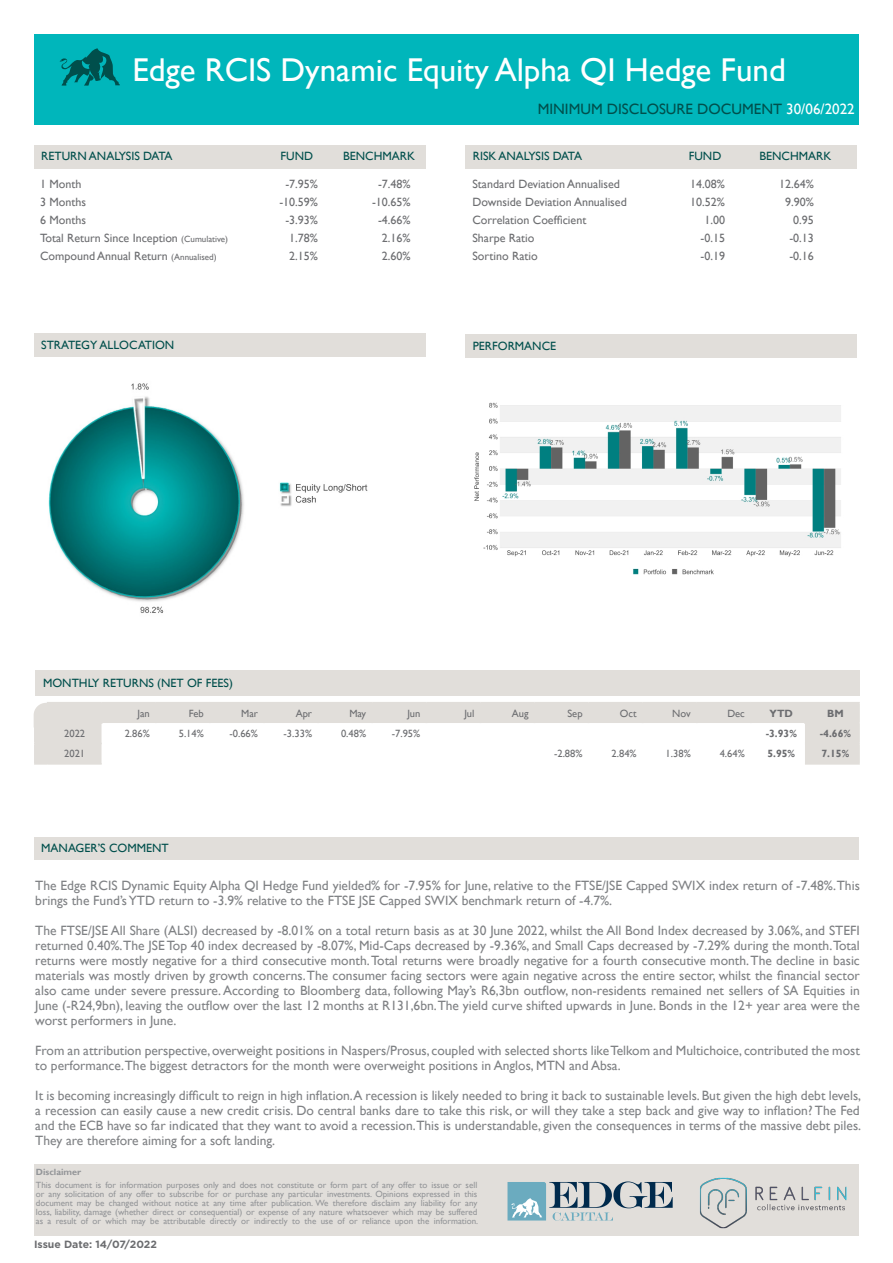
<style>
.page{position:relative;width:893px;height:1263px;background:#fff}
.page>*{position:absolute;margin:0;border:0;box-sizing:border-box;transform-origin:0 0}
.t1{font:33px "Gill Sans";color:#fff}
.t2{font:15px "Gill Sans";color:#004f4c}
.t3{font:13.5px/15px "Gill Sans";color:#808285}
.t4{font:12px "Gill Sans";color:#6c6d70}
.t5{font:12px "Gill Sans";color:#004f4c}
.t6{font:10.5px "Gill Sans";color:#6c6d70}
.t7{font:700 10.5px "Gill Sans";color:#6c6d70}
.t8{font:700 10.5px "Gotham";color:#6c6d70}
.t9{font:9px/9px "Gill Sans";color:#939598;text-align:justify}
.t10{font:700 9px "Gill Sans";color:#939598}
.s1{color:#fff}
.s2{font-size:9px}
</style>
<div class="page">
<div style="left:34px;top:34px;width:825px;height:90px;background:#00b6bb"></div>
<div style="left:34px;top:1164px;width:825px;height:71px;background:#e1deda"></div>
<svg style="left:507px;top:1181px;width:166px;height:40px"></svg>
<svg style="left:60px;top:48px;width:60px;height:38px"></svg>
<div style="left:34px;top:145px;width:391px;height:23px;background:#e1deda"></div>
<div style="left:466px;top:145px;width:391px;height:23px;background:#e1deda"></div>
<div style="left:34px;top:837px;width:825px;height:22px;background:#e1deda"></div>
<div style="left:34px;top:333px;width:391px;height:23px;background:#e1deda"></div>
<div style="left:466px;top:334px;width:391px;height:23px;background:#e1deda"></div>
<div style="left:35px;top:670px;width:824px;height:26px;background:#e1deda"></div>
<div style="left:60px;top:703px;width:798px;height:60px;background:#e1deda"></div>
<hr style="left:47px;top:702px;width:55px;height:1px;background:#e1deda">
<hr style="left:102px;top:702px;width:54px;height:1px;background:#e1deda">
<hr style="left:156px;top:702px;width:54px;height:1px;background:#e1deda">
<hr style="left:210px;top:702px;width:54px;height:1px;background:#e1deda">
<hr style="left:264px;top:702px;width:54px;height:1px;background:#e1deda">
<hr style="left:318px;top:702px;width:54px;height:1px;background:#e1deda">
<hr style="left:372px;top:702px;width:54px;height:1px;background:#e1deda">
<hr style="left:426px;top:702px;width:54px;height:1px;background:#e1deda">
<hr style="left:480px;top:702px;width:54px;height:1px;background:#e1deda">
<hr style="left:534px;top:702px;width:55px;height:1px;background:#e1deda">
<hr style="left:589px;top:702px;width:54px;height:1px;background:#e1deda">
<hr style="left:643px;top:702px;width:54px;height:1px;background:#e1deda">
<hr style="left:697px;top:702px;width:54px;height:1px;background:#e1deda">
<hr style="left:751px;top:702px;width:54px;height:1px;background:#e1deda">
<hr style="left:805px;top:702px;width:55px;height:1px;background:#e1deda">
<svg style="left:101px;top:703px;width:705px;height:60px"></svg>
<hr style="left:804px;top:722px;width:56px;height:2px;background:#e1deda">
<svg style="left:858px;top:703px;width:2px;height:60px"></svg>
<hr style="left:48px;top:722px;width:54px;height:2px;background:#e1deda">
<hr style="left:48px;top:743px;width:54px;height:1px;background:#e1deda">
<hr style="left:805px;top:743px;width:55px;height:1px;background:#e1deda">
<div style="left:34px;top:703px;width:26px;height:62px;background:#e1deda"></div>
<hr style="left:48px;top:763px;width:54px;height:2px;background:#e1deda">
<hr style="left:805px;top:763px;width:55px;height:2px;background:#e1deda">
<img style="left:688px;top:1177px;width:170px;height:59px">
<img style="left:474px;top:402px;width:367px;height:173px">
<img style="left:48px;top:383px;width:320px;height:230px">
<p class="t1" style="left:132px;top:51px;width:655px">Edge RCIS Dynamic Equity Alpha QI Hedge Fund</p>
<p class="t2" style="left:538px;top:101px;width:318px">MINIMUM DISCLOSURE DOCUMENT <span class="s1">30/06/2022</span></p>
<p class="t5" style="left:41px;top:149px;width:133px">RETURN ANALYSIS DATA</p>
<p class="t5" style="left:281px;top:149px;width:34px">FUND</p>
<p class="t5" style="left:343px;top:149px;width:73px">BENCHMARK</p>
<p class="t5" style="left:473px;top:149px;width:111px">RISK ANALYSIS DATA</p>
<p class="t5" style="left:689px;top:149px;width:34px">FUND</p>
<p class="t5" style="left:759px;top:149px;width:73px">BENCHMARK</p>
<p class="t4" style="left:472px;top:177px;width:149px">Standard Deviation Annualised</p>
<p class="t4" style="left:690px;top:177px;width:36px">14.08%</p>
<p class="t4" style="left:779px;top:177px;width:36px">12.64%</p>
<p class="t4" style="left:472px;top:195px;width:156px">Downside Deviation Annualised</p>
<p class="t4" style="left:690px;top:195px;width:36px">10.52%</p>
<p class="t4" style="left:785px;top:195px;width:30px">9.90%</p>
<p class="t4" style="left:472px;top:213px;width:115px">Correlation Coefficient</p>
<p class="t4" style="left:704px;top:213px;width:22px">1.00</p>
<p class="t4" style="left:793px;top:213px;width:22px">0.95</p>
<p class="t4" style="left:472px;top:231px;width:64px">Sharpe Ratio</p>
<p class="t4" style="left:700px;top:231px;width:26px">-0.15</p>
<p class="t4" style="left:789px;top:231px;width:26px">-0.13</p>
<p class="t4" style="left:472px;top:249px;width:67px">Sortino Ratio</p>
<p class="t4" style="left:700px;top:249px;width:26px">-0.19</p>
<p class="t4" style="left:789px;top:249px;width:26px">-0.16</p>
<p class="t4" style="left:40px;top:177px;width:43px">1 Month</p>
<p class="t4" style="left:285px;top:177px;width:34px">-7.95%</p>
<p class="t4" style="left:378px;top:177px;width:34px">-7.48%</p>
<p class="t4" style="left:40px;top:195px;width:47px">3 Months</p>
<p class="t4" style="left:279px;top:195px;width:40px">-10.59%</p>
<p class="t4" style="left:372px;top:195px;width:40px">-10.65%</p>
<p class="t4" style="left:40px;top:213px;width:47px">6 Months</p>
<p class="t4" style="left:285px;top:213px;width:34px">-3.93%</p>
<p class="t4" style="left:378px;top:213px;width:34px">-4.66%</p>
<p class="t4" style="left:40px;top:231px;width:190px">Total Return Since Inception <span class="s2">(Cumulative)</span></p>
<p class="t4" style="left:289px;top:231px;width:30px">1.78%</p>
<p class="t4" style="left:382px;top:231px;width:30px">2.16%</p>
<p class="t4" style="left:40px;top:249px;width:178px">Compound Annual Return <span class="s2">(Annualised)</span></p>
<p class="t4" style="left:289px;top:249px;width:30px">2.15%</p>
<p class="t4" style="left:382px;top:249px;width:30px">2.60%</p>
<p class="t5" style="left:41px;top:338px;width:135px">STRATEGY ALLOCATION</p>
<p class="t5" style="left:473px;top:339px;width:85px">PERFORMANCE</p>
<p class="t5" style="left:43px;top:676px;width:191px">MONTHLY RETURNS (NET OF FEES)</p>
<p class="t6" style="left:137px;top:707px;width:14px">Jan</p>
<p class="t6" style="left:189px;top:707px;width:17px">Feb</p>
<p class="t6" style="left:241px;top:707px;width:18px">Mar</p>
<p class="t6" style="left:296px;top:707px;width:18px">Apr</p>
<p class="t6" style="left:349px;top:707px;width:18px">May</p>
<p class="t6" style="left:407px;top:707px;width:14px">Jun</p>
<p class="t6" style="left:464px;top:707px;width:11px">Jul</p>
<p class="t6" style="left:512px;top:707px;width:18px">Aug</p>
<p class="t6" style="left:567px;top:707px;width:17px">Sep</p>
<p class="t6" style="left:620px;top:707px;width:18px">Oct</p>
<p class="t6" style="left:672px;top:707px;width:20px">Nov</p>
<p class="t6" style="left:727px;top:707px;width:19px">Dec</p>
<p class="t7" style="left:770px;top:707px;width:25px">YTD</p>
<p class="t7" style="left:827px;top:707px;width:18px">BM</p>
<p class="t6" style="left:64px;top:727px;width:22px">2022</p>
<p class="t6" style="left:125px;top:727px;width:27px">2.86%</p>
<p class="t6" style="left:179px;top:727px;width:27px">5.14%</p>
<p class="t6" style="left:229px;top:727px;width:30px">-0.66%</p>
<p class="t6" style="left:284px;top:727px;width:30px">-3.33%</p>
<p class="t6" style="left:341px;top:727px;width:27px">0.48%</p>
<p class="t6" style="left:392px;top:727px;width:30px">-7.95%</p>
<p class="t7" style="left:766px;top:727px;width:33px">-3.93%</p>
<p class="t7" style="left:820px;top:727px;width:33px">-4.66%</p>
<p class="t6" style="left:64px;top:748px;width:22px">2021</p>
<p class="t6" style="left:554px;top:748px;width:30px">-2.88%</p>
<p class="t6" style="left:611px;top:748px;width:27px">2.84%</p>
<p class="t6" style="left:666px;top:748px;width:27px">1.38%</p>
<p class="t6" style="left:720px;top:748px;width:27px">4.64%</p>
<p class="t7" style="left:767px;top:747px;width:29px">5.95%</p>
<p class="t7" style="left:821px;top:747px;width:29px">7.15%</p>
<p class="t5" style="left:41px;top:841px;width:129px">MANAGER’S COMMENT</p>
<p class="t3" style="left:35px;top:878px;width:826px">The Edge RCIS Dynamic Equity Alpha QI Hedge Fund yielded% for -7.95% for June, relative to the FTSE/JSE Capped SWIX index return of -7.48%. This brings the Fund’s YTD return to -3.9% relative to the FTSE JSE Capped SWIX benchmark return of -4.7%.</p>
<p class="t3" style="left:35px;top:923px;width:826px;text-align:justify">The FTSE/JSE All Share (ALSI) decreased by -8.01% on a total return basis as at 30 June 2022, whilst the All Bond Index decreased by 3.06%, and STEFI returned 0.40%.The JSE Top 40 index decreased by -8.07%, Mid-Caps decreased by -9.36%, and Small Caps decreased by -7.29% during the month.Total returns were mostly negative for a third consecutive month. Total returns were broadly negative for a fourth consecutive month. The decline in basic materials was mostly driven by growth concerns. The consumer facing sectors were again negative across the entire sector, whilst the financial sector also came under severe pressure. According to Bloomberg data, following May’s R6,3bn outflow, non-residents remained net sellers of SA Equities in June (-R24,9bn), leaving the outflow over the last 12 months at R131,6bn. The yield curve shifted upwards in June. Bonds in the 12+ year area were the worst performers in June.</p>
<p class="t3" style="left:35px;top:1043px;width:826px">From an attribution perspective, overweight positions in Naspers/Prosus, coupled with selected shorts like Telkom and Multichoice, contributed the most to performance.The biggest detractors for the month were overweight positions in Anglos, MTN and Absa.</p>
<p class="t3" style="left:35px;top:1088px;width:827px;text-align:justify">It is becoming increasingly difficult to reign in high inflation.A recession is likely needed to bring it back to sustainable levels. But given the high debt levels, a recession can easily cause a new credit crisis. Do central banks dare to take this risk, or will they take a step back and give way to inflation? The Fed and the ECB have so far indicated that they want to avoid a recession.This is understandable, given the consequences in terms of the massive debt piles.<br>They are therefore aiming for a soft landing.</p>
<p class="t10" style="left:36px;top:1166px;width:47px">Disclaimer</p>
<p class="t9" style="left:36px;top:1181px;width:444px">This document is for information purposes only and does not constitute or form part of any offer to issue or sell or any solicitation of any offer to subscribe for or purchase any particular investments. Opinions expressed in this document may be changed without notice at any time after publication. We therefore disclaim any liability for any loss, liability, damage (whether direct or consequential) or expense of any nature whatsoever which may be suffered as a result of or which may be attributable directly or indirectly to the use of or reliance upon the information.</p>
<p class="t8" style="left:34px;top:1237px;width:124px">Issue Date: 14/07/2022</p>
</div>
